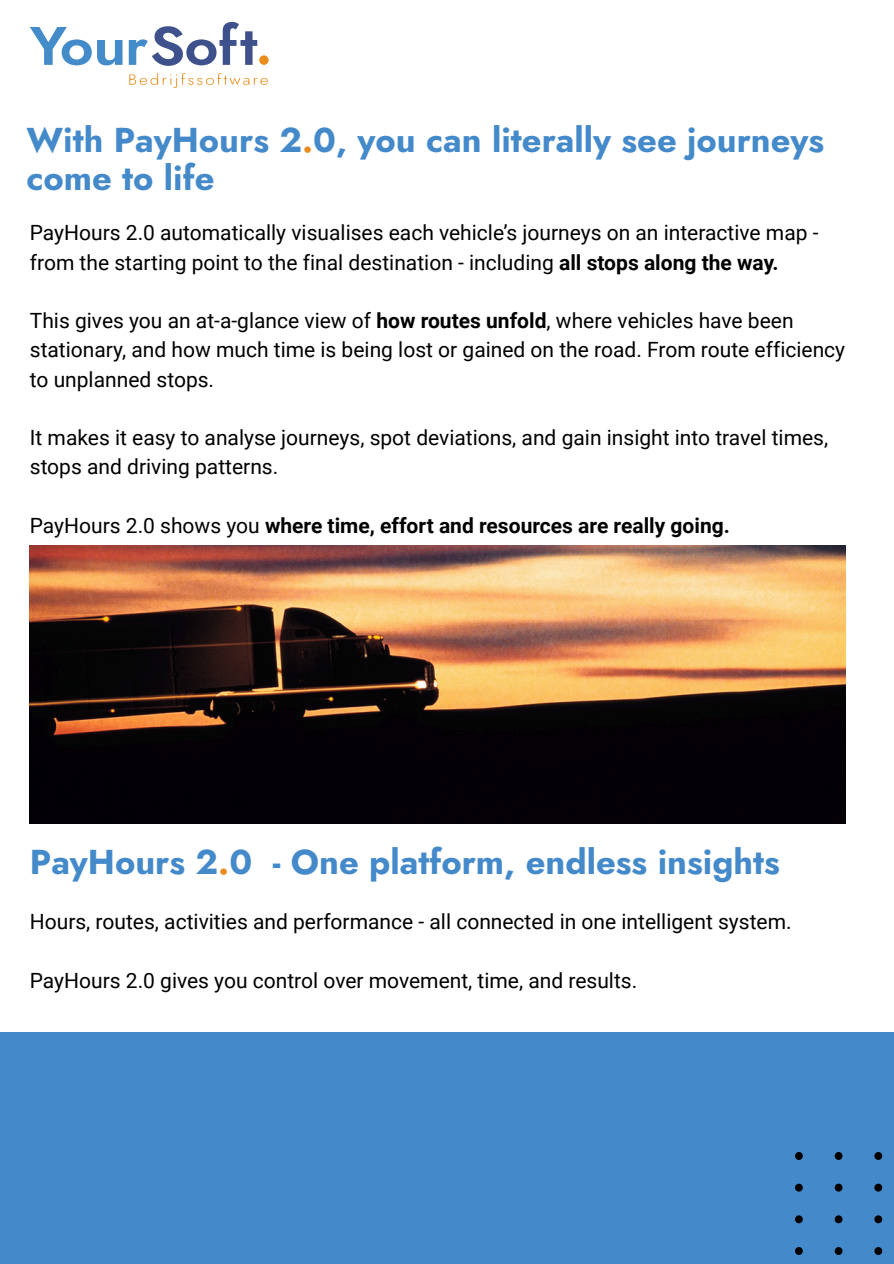
<style>
.page{position:relative;width:894px;height:1264px;background:#fff}
.page>*{position:absolute;margin:0;border:0;box-sizing:border-box;transform-origin:0 0}
.t1{font:700 34.5px/38.2px "Jost";color:#448aca}
.t2{font:21px/29.2px "Roboto";color:#000}
.t3{font:700 21px "Roboto";color:#000}
.s1{color:#ea8c1c}
.s2{font-weight:700}
.s3{font-weight:400}
</style>
<div class="page">
<svg style="left:129px;top:73px;width:139px;height:15px"></svg>
<svg style="left:30px;top:27px;width:92px;height:38px"></svg>
<svg style="left:129px;top:22px;width:139px;height:44px"></svg>
<div style="left:0;top:1031px;width:893px;height:232px;background:#448aca"></div>
<img style="left:795px;top:1152px;width:88px;height:102px">
<img style="left:30px;top:545px;width:815px;height:278px">
<h1 class="t1" style="left:26px;top:121px;width:799px">With PayHours 2<span class="s1">.</span>0, you can literally see journeys come to life</h1>
<p class="t2" style="left:30px;top:218px;width:790px">PayHours 2.0 automatically visualises each vehicle’s journeys on an interactive map - from the starting point to the final destination - including <span class="s2">all stops along the way.</span></p>
<p class="t2" style="left:30px;top:306px;width:816px">This gives you an at-a-glance view of <span class="s2">how routes unfold</span>, where vehicles have been stationary, and how much time is being lost or gained on the road. From route efficiency to unplanned stops.</p>
<p class="t2" style="left:30px;top:423px;width:799px">It makes it easy to analyse journeys, spot deviations, and gain insight into travel times, stops and driving patterns.</p>
<p class="t3" style="left:30px;top:513px;width:701px"><span class="s3">PayHours 2.0 shows you</span> where time, effort and resources are really going.</p>
<h1 class="t1" style="left:30px;top:842px;width:751px">PayHours 2<span class="s1">.</span>0 - One platform, endless insights</h1>
<p class="t2" style="left:30px;top:907px;width:763px">Hours, routes, activities and performance - all connected in one intelligent system.</p>
<p class="t2" style="left:30px;top:965px;width:608px">PayHours 2.0 gives you control over movement, time, and results.</p>
</div>
